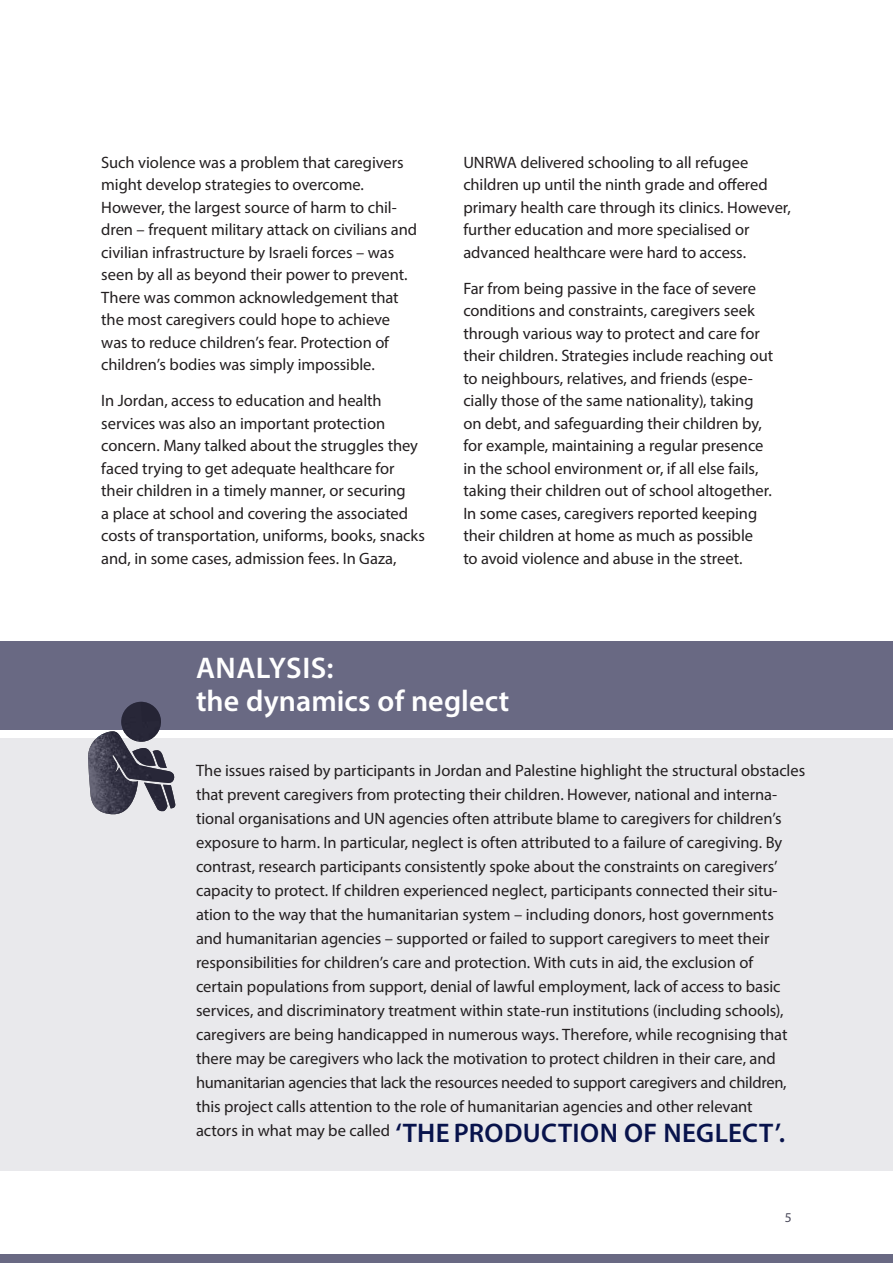
<style>
.page{position:relative;width:893px;height:1263px;background:#fff}
.page>*{position:absolute;margin:0;border:0;box-sizing:border-box;transform-origin:0 0}
.t1{font:600 30px/33px "Myriad Pro";letter-spacing:.005em;color:#fff}
.t2{font:600 27px "Myriad Pro";letter-spacing:.015em;color:#08134c}
.t3{font:16.5px/22.5px "Myriad Pro";letter-spacing:-.005em;color:#231f20}
.t4{font:13.5px "Myriad Pro";color:#4c4b5c}
</style>
<div class="page">
<div style="left:0;top:1254px;width:893px;height:9px;background:#696983"></div>
<div style="left:0;top:738px;width:893px;height:432px;background:#e9e9ec"></div>
<div style="left:0;top:641px;width:893px;height:88px;background:#696983"></div>
<img style="left:87px;top:702px;width:89px;height:113px">
<p class="t3" style="left:101px;top:151px;width:317px">Such violence was a problem that caregivers might develop strategies to overcome.<br>However, the largest source of harm to chil&shy;dren – frequent military attack on civilians and civilian infrastructure by Israeli forces – was seen by all as beyond their power to prevent.<br>There was common acknowledgement that the most caregivers could hope to achieve was to reduce children’s fear. Protection of children’s bodies was simply impossible.</p>
<p class="t3" style="left:101px;top:389px;width:325px">In Jordan, access to education and health services was also an important protection concern. Many talked about the struggles they faced trying to get adequate healthcare for their children in a timely manner, or securing<br>a place at school and covering the associated costs of transportation, uniforms, books, snacks and, in some cases, admission fees. In Gaza,</p>
<p class="t3" style="left:463px;top:151px;width:329px">UNRWA delivered schooling to all refugee children up until the ninth grade and offered primary health care through its clinics. However, further education and more specialised or advanced healthcare were hard to access.</p>
<p class="t3" style="left:463px;top:277px;width:311px">Far from being passive in the face of severe conditions and constraints, caregivers seek through various way to protect and care for their children. Strategies include reaching out to neighbours, relatives, and friends (espe&shy;cially those of the same nationality), taking on debt, and safeguarding their children by, for example, maintaining a regular presence in the school environment or, if all else fails, taking their children out of school altogether.<br>In some cases, caregivers reported keeping their children at home as much as possible<br>to avoid violence and abuse in the street.</p>
<h1 class="t1" style="left:196px;top:651px;width:315px">ANALYSIS:<br>the dynamics of neglect</h1>
<p class="t3" style="left:196px;top:758px;width:611px;line-height:24px">The issues raised by participants in Jordan and Palestine highlight the structural obstacles that prevent caregivers from protecting their children. However, national and interna&shy;tional organisations and UN agencies often attribute blame to caregivers for children’s exposure to harm. In particular, neglect is often attributed to a failure of caregiving. By contrast, research participants consistently spoke about the constraints on caregivers’ capacity to protect. If children experienced neglect, participants connected their situ&shy;ation to the way that the humanitarian system – including donors, host governments<br>and humanitarian agencies – supported or failed to support caregivers to meet their responsibilities for children’s care and protection. With cuts in aid, the exclusion of<br>certain populations from support, denial of lawful employment, lack of access to basic services, and discriminatory treatment within state-run institutions (including schools), caregivers are being handicapped in numerous ways. Therefore, while recognising that there may be caregivers who lack the motivation to protect children in their care, and humanitarian agencies that lack the resources needed to support caregivers and children, this project calls attention to the role of humanitarian agencies and other relevant</p>
<h2 class="t2" style="left:196px;top:1115px;width:591px"><sup>actors</sup> <sup>in</sup> <sup>what</sup> <sup>may</sup> <sup>be</sup> <sup>called</sup> ‘THE PRODUCTION OF NEGLECT’.</h2>
<p class="t4" style="left:785px;top:1209px;width:8px">5</p>
</div>
